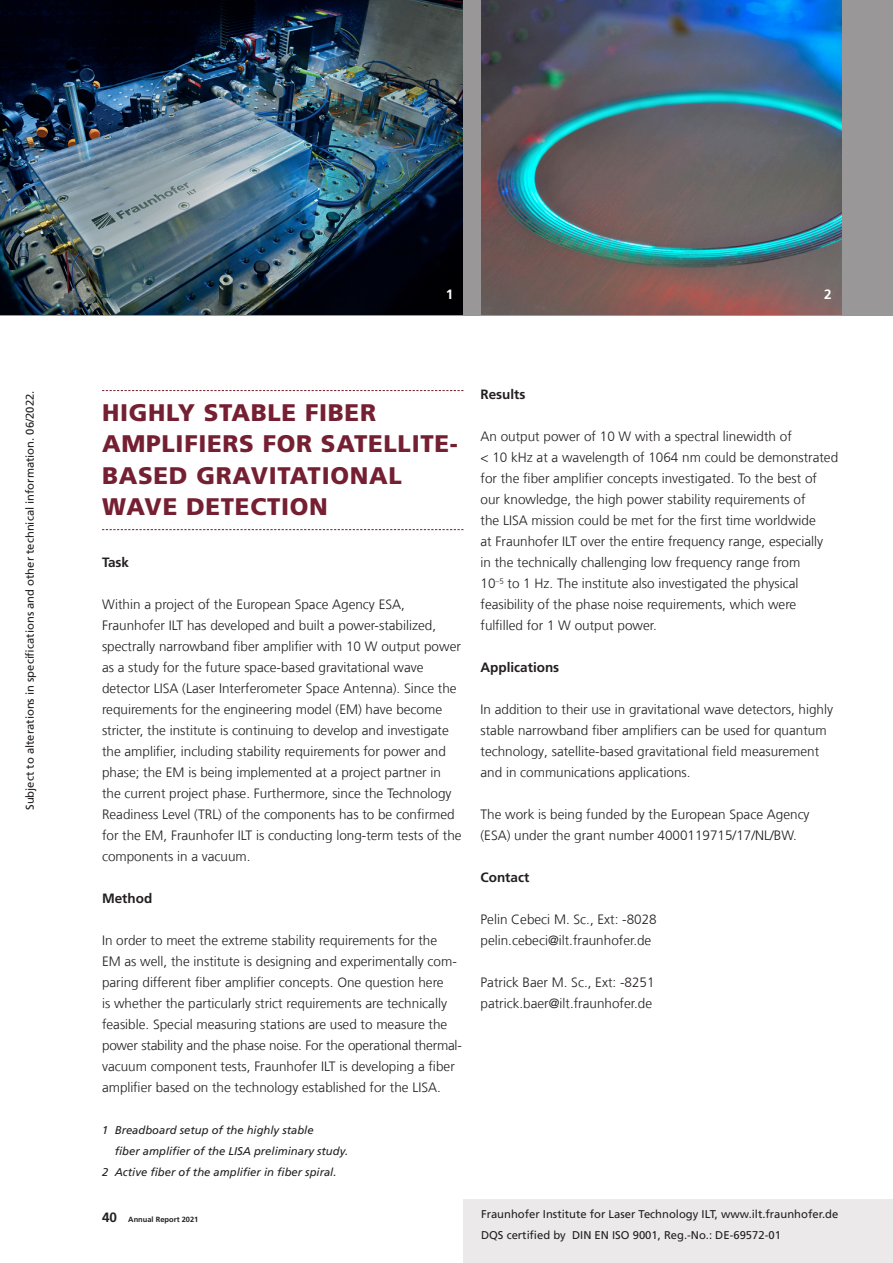
<style>
.page{position:relative;width:893px;height:1263px;background:#fff}
.page>*{position:absolute;margin:0;border:0;box-sizing:border-box;transform-origin:0 0}
.t1{font:900 24px/31.5px "Frutiger LT Com";letter-spacing:.03em;color:#751f32}
.t2{font:300 13.5px/21px "Frutiger LT Com";color:#231f20}
.t3{font:700 13.5px "Frutiger LT Com";color:#231f20}
.t4{font:700 13.5px "Frutiger LT Com";color:#fff}
.t5{font:11.25px/21px "Frutiger LT Com";color:#231f20}
.t6{font:italic 11.25px "Frutiger LT Com";color:#231f20}
.t7{font:700 7.5px "Frutiger LT Com";color:#231f20}
.s1{font-size:13.5px}
</style>
<div class="page">
<div style="left:463px;top:1199px;width:430px;height:64px;background:#ece9ea"></div>
<div style="left:0;top:0;width:893px;height:315px;background:#999798"></div>
<img style="left:0;top:0;width:463px;height:314px">
<svg style="left:102px;top:390px;width:361px;height:1px"></svg>
<svg style="left:102px;top:529px;width:361px;height:1px"></svg>
<img style="left:481px;top:0;width:360px;height:314px">
<p class="t5" style="left:20px;top:810px;width:421px;rotate:-90deg">Subject to alterations in specifications and other technical information. 06/2022.</p>
<p class="t4" style="left:446px;top:286px;width:9px">1</p>
<p class="t4" style="left:811px;top:286px;width:22px">2 2</p>
<h1 class="t1" style="left:102px;top:397px;width:357px">HIGHLY STABLE FIBER<br>AMPLIFIERS FOR SATELLITE-<br>BASED GRAVITATIONAL<br>WAVE DETECTION</h1>
<p class="t3" style="left:102px;top:554px;width:29px">Task</p>
<p class="t2" style="left:102px;top:594px;width:361px">Within a project of the European Space Agency ESA, Fraunhofer ILT has developed and built a power-stabilized, spectrally narrowband fiber amplifier with 10 W output power as a study for the future space-based gravitational wave detector LISA (Laser Interferometer Space Antenna). Since the requirements for the engineering model (EM) have become stricter, the institute is continuing to develop and investigate the amplifier, including stability requirements for power and phase; the EM is being implemented at a project partner in the current project phase. Furthermore, since the Technology Readiness Level (TRL) of the components has to be confirmed for the EM, Fraunhofer ILT is conducting long-term tests of the components in a vacuum.</p>
<p class="t3" style="left:102px;top:890px;width:52px">Method</p>
<p class="t2" style="left:102px;top:930px;width:361px">In order to meet the extreme stability requirements for the<br>EM as well, the institute is designing and experimentally com&shy;paring different fiber amplifier concepts. One question here<br>is whether the particularly strict requirements are technically feasible. Special measuring stations are used to measure the power stability and the phase noise. For the operational thermal&shy;vacuum component tests, Fraunhofer ILT is developing a fiber amplifier based on the technology established for the LISA.</p>
<p class="t6" style="left:102px;top:1124px;width:213px">1 Breadboard setup of the highly stable</p>
<p class="t6" style="left:115px;top:1145px;width:235px">fiber amplifier of the LISA preliminary study.</p>
<p class="t6" style="left:102px;top:1166px;width:236px">2 Active fiber of the amplifier in fiber spiral.</p>
<p class="t7" style="left:102px;top:1215px;width:98px"><span class="s1">40</span> Annual Report 2021</p>
<p class="t3" style="left:480px;top:387px;width:46px">Results</p>
<p class="t2" style="left:480px;top:426px;width:359px">An output power of 10 W with a spectral linewidth of<br>&lt; 10 kHz at a wavelength of 1064 nm could be demonstrated for the fiber amplifier concepts investigated. To the best of our knowledge, the high power stability requirements of<br>the LISA mission could be met for the first time worldwide<br>at Fraunhofer ILT over the entire frequency range, especially<br>in the technically challenging low frequency range from<br>10<sup>–5</sup> to 1 Hz. The institute also investigated the physical feasibility of the phase noise requirements, which were fulfilled for 1 W output power.</p>
<p class="t3" style="left:480px;top:659px;width:80px">Applications</p>
<p class="t2" style="left:480px;top:699px;width:354px">In addition to their use in gravitational wave detectors, highly stable narrowband fiber amplifiers can be used for quantum technology, satellite-based gravitational field measurement and in communications applications.</p>
<p class="t2" style="left:480px;top:804px;width:331px">The work is being funded by the European Space Agency (ESA) under the grant number 4000119715/17/NL/BW.</p>
<p class="t3" style="left:480px;top:869px;width:50px">Contact</p>
<p class="t2" style="left:480px;top:909px;width:178px">Pelin Cebeci M. Sc., Ext: -8028 pelin.cebeci@ilt.fraunhofer.de</p>
<p class="t2" style="left:480px;top:972px;width:176px">Patrick Baer M. Sc., Ext: -8251 patrick.baer@ilt.fraunhofer.de</p>
<p class="t5" style="left:481px;top:1204px;width:359px">Fraunhofer Institute for Laser Technology ILT, www.ilt.fraunhofer.de<br>DQS certified by DIN EN ISO 9001, Reg.-No.: DE-69572-01</p>
</div>
